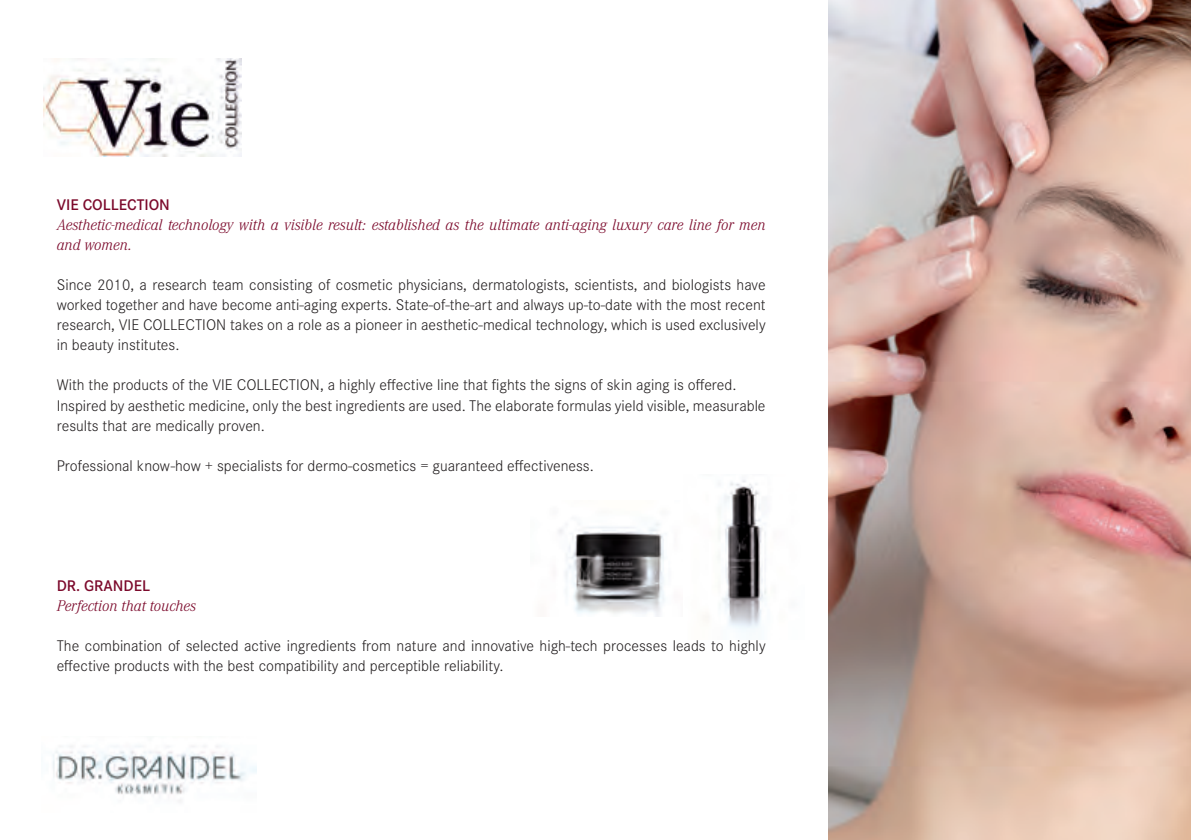
<style>
.page{position:relative;width:1191px;height:840px;background:#fff}
.page>*{position:absolute;margin:0;border:0;box-sizing:border-box;transform-origin:0 0}
.t1{font:300 16px/20px "Corporate S";color:#231f20}
.t2{font:italic 300 16px/20px "Corporate A";color:#7c0a2c}
.t3{font:600 16px "Corporate S";color:#7c0a2c}
</style>
<div class="page">
<img style="left:558px;top:523px;width:107px;height:93px">
<img style="left:705px;top:479px;width:62px;height:152px">
<img style="left:52px;top:746px;width:204px;height:55px">
<img style="left:828px;top:0;width:363px;height:839px">
<img style="left:43px;top:58px;width:198px;height:99px">
<p class="t3" style="left:57px;top:196px;width:115px">VIE COLLECTION</p>
<p class="t2" style="left:57px;top:215px;width:710px">Aesthetic-medical technology with a visible result: established as the ultimate anti-aging luxury care line for men and women.</p>
<p class="t1" style="left:57px;top:275px;width:710px;text-align:justify">Since 2010, a research team consisting of cosmetic physicians, dermatologists, scientists, and biologists have worked together and have become anti-aging experts. State-of-the-art and always up-to-date with the most recent research, VIE COLLECTION takes on a role as a pioneer in aesthetic-medical technology, which is used exclusively in beauty institutes.</p>
<p class="t1" style="left:57px;top:375px;width:681px">With the products of the VIE COLLECTION, a highly effective line that fights the signs of skin aging is offered.</p>
<p class="t1" style="left:57px;top:395px;width:710px">Inspired by aesthetic medicine, only the best ingredients are used. The elaborate formulas yield visible, measurable results that are medically proven.</p>
<p class="t1" style="left:57px;top:455px;width:538px">Professional know-how + specialists for dermo-cosmetics = guaranteed effectiveness.</p>
<p class="t3" style="left:57px;top:576px;width:95px">DR. GRANDEL</p>
<p class="t2" style="left:57px;top:595px;width:141px">Perfection that touches</p>
<p class="t1" style="left:57px;top:635px;width:710px">The combination of selected active ingredients from nature and innovative high-tech processes leads to highly effective products with the best compatibility and perceptible reliability.</p>
</div>
